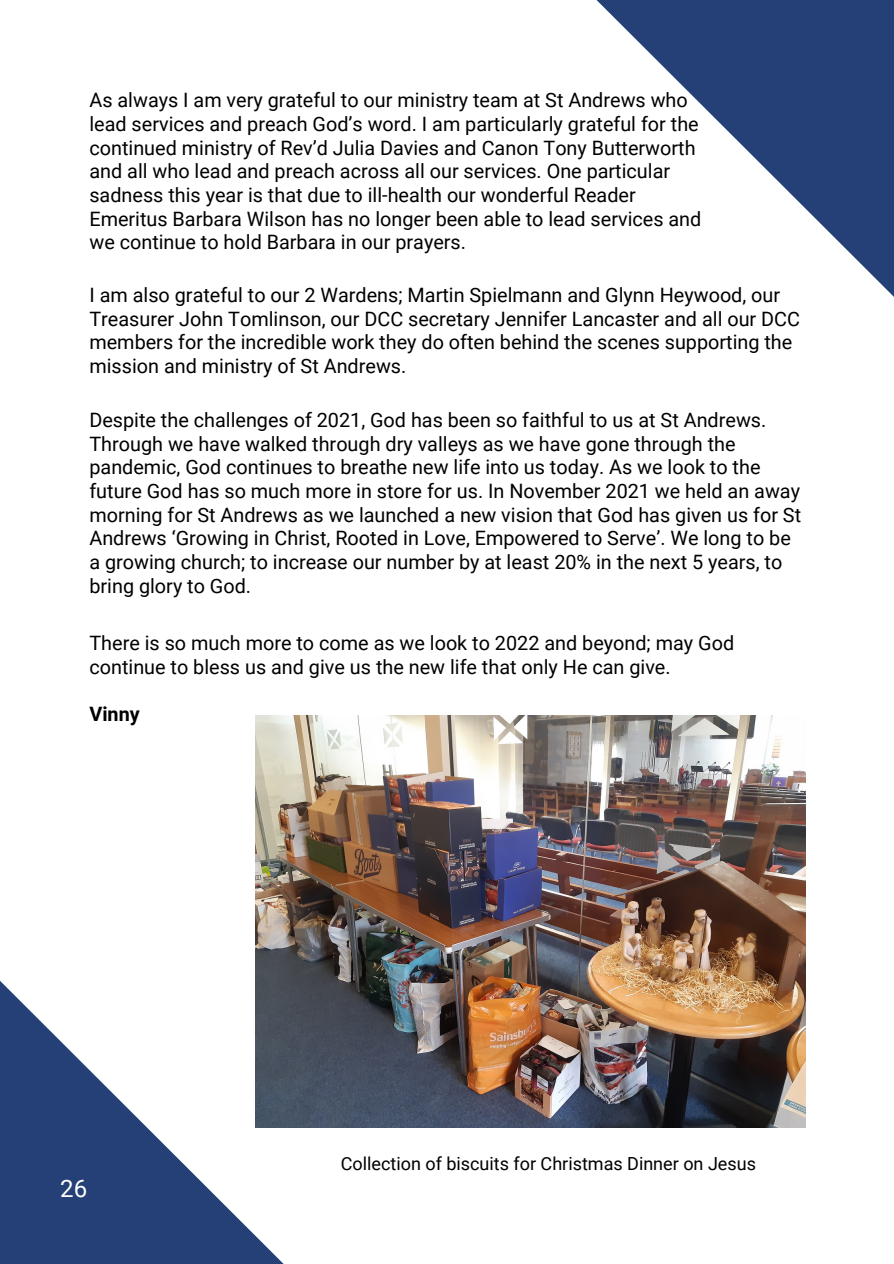
<style>
.page{position:relative;width:894px;height:1264px;background:#fff}
.page>*{position:absolute;margin:0;border:0;box-sizing:border-box;transform-origin:0 0}
.t1{font:24px "Roboto";color:#fff}
.t2{font:19.8px/23.7px "Roboto";color:#000}
.t3{font:700 19.8px "Roboto";color:#000}
.t4{font:18px "Roboto";color:#000}
</style>
<div class="page">
<svg style="left:596px;top:0;width:297px;height:296px"></svg>
<svg style="left:0;top:981px;width:546px;height:282px"></svg>
<img style="left:255px;top:715px;width:550px;height:412px">
<p class="t2" style="left:89px;top:89px;width:613px">As always I am very grateful to our ministry team at St Andrews who lead services and preach God’s word. I am particularly grateful for the continued ministry of Rev’d Julia Davies and Canon Tony Butterworth and all who lead and preach across all our services. One particular sadness this year is that due to ill-health our wonderful Reader Emeritus Barbara Wilson has no longer been able to lead services and we continue to hold Barbara in our prayers.</p>
<p class="t2" style="left:89px;top:283px;width:712px">I am also grateful to our 2 Wardens; Martin Spielmann and Glynn Heywood, our Treasurer John Tomlinson, our DCC secretary Jennifer Lancaster and all our DCC members for the incredible work they do often behind the scenes supporting the mission and ministry of St Andrews.</p>
<p class="t2" style="left:89px;top:408px;width:713px">Despite the challenges of 2021, God has been so faithful to us at St Andrews.<br>Through we have walked through dry valleys as we have gone through the pandemic, God continues to breathe new life into us today. As we look to the future God has so much more in store for us. In November 2021 we held an away morning for St Andrews as we launched a new vision that God has given us for St Andrews ‘Growing in Christ, Rooted in Love, Empowered to Serve’. We long to be a growing church; to increase our number by at least 20% in the next 5 years, to bring glory to God.</p>
<p class="t2" style="left:89px;top:631px;width:646px">There is so much more to come as we look to 2022 and beyond; may God continue to bless us and give us the new life that only He can give.</p>
<p class="t3" style="left:89px;top:703px;width:52px">Vinny</p>
<p class="t1" style="left:60px;top:1175px;width:28px">26</p>
<p class="t4" style="left:341px;top:1153px;width:416px">Collection of biscuits for Christmas Dinner on Jesus</p>
</div>
